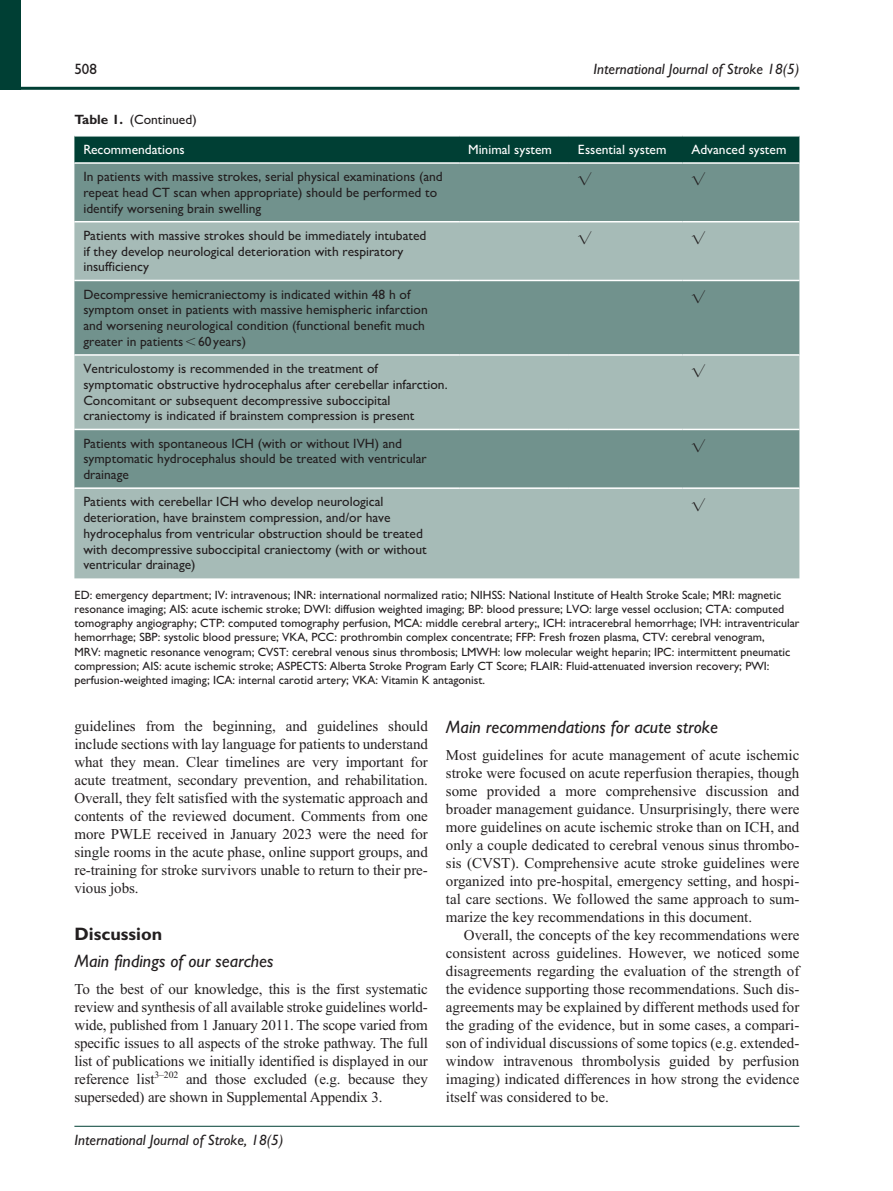
<style>
.page{position:relative;width:893px;height:1191px;background:#fff}
.page>*{position:absolute;margin:0;border:0;box-sizing:border-box;transform-origin:0 0}
.t1{font:italic 500 18px "Gill Sans MT Pro";color:#231f20}
.t2{font:700 18px "Gill Sans Std";color:#231f20}
.t3{font:15px/18px "Times New Roman";letter-spacing:-.005em;color:#231f20;text-align:justify}
.t4{font:italic 500 15px "Gill Sans MT Pro";color:#231f20}
.t5{font:500 15px "Gill Sans MT Pro";color:#231f20}
.t6{font:500 13.5px/15.8px "Gill Sans MT Pro";color:#231f20}
.t7{font:500 13.5px "Gill Sans MT Pro";color:#fff}
.t8{font:500 12px/14.2px "Gill Sans MT Pro";color:#231f20}
.s1{font-family:"Gill Sans Std";font-weight:700}
</style>
<div class="page">
<hr style="left:0;top:87px;width:799px;height:3px;background:#003f34">
<div style="left:0;top:0;width:21px;height:89px;background:#003f34"></div>
<hr style="left:74px;top:1125px;width:725px;height:1px;background:#003f34">
<div style="left:74px;top:136px;width:725px;height:26px;background:#003f34"></div>
<div style="left:74px;top:164px;width:725px;height:57px;background:#71928d"></div>
<svg style="left:74px;top:222px;width:725px;height:356px;background:#92aca7"></svg>
<hr style="left:74px;top:280px;width:385px;height:1px;background:#fff">
<hr style="left:459px;top:280px;width:110px;height:1px;background:#fff">
<hr style="left:569px;top:280px;width:113px;height:1px;background:#fff">
<hr style="left:682px;top:280px;width:117px;height:1px;background:#fff">
<hr style="left:74px;top:354px;width:385px;height:2px;background:#fff">
<hr style="left:459px;top:354px;width:110px;height:2px;background:#fff">
<hr style="left:569px;top:354px;width:113px;height:2px;background:#fff">
<hr style="left:682px;top:354px;width:117px;height:2px;background:#fff">
<hr style="left:74px;top:429px;width:385px;height:1px;background:#fff">
<hr style="left:459px;top:429px;width:110px;height:1px;background:#fff">
<hr style="left:569px;top:429px;width:113px;height:1px;background:#fff">
<hr style="left:682px;top:429px;width:117px;height:1px;background:#fff">
<hr style="left:74px;top:487px;width:385px;height:2px;background:#fff">
<hr style="left:459px;top:487px;width:110px;height:2px;background:#fff">
<hr style="left:569px;top:487px;width:113px;height:2px;background:#fff">
<hr style="left:682px;top:487px;width:117px;height:2px;background:#fff">
<svg style="left:186px;top:338px;width:9px;height:7px"></svg>
<svg style="left:578px;top:172px;width:14px;height:13px"></svg>
<svg style="left:692px;top:172px;width:13px;height:13px"></svg>
<svg style="left:578px;top:231px;width:14px;height:13px"></svg>
<svg style="left:692px;top:231px;width:13px;height:13px"></svg>
<svg style="left:692px;top:290px;width:13px;height:13px"></svg>
<svg style="left:692px;top:364px;width:13px;height:13px"></svg>
<svg style="left:692px;top:439px;width:13px;height:13px"></svg>
<svg style="left:692px;top:498px;width:13px;height:13px"></svg>
<p class="t5" style="left:74px;top:60px;width:24px">508</p>
<p class="t4" style="left:593px;top:60px;width:207px">International Journal of Stroke 18(5)</p>
<p class="t6" style="left:74px;top:111px;width:124px"><span class="s1">Table 1.</span> (Continued)</p>
<p class="t7" style="left:83px;top:141px;width:103px">Recommendations</p>
<p class="t7" style="left:468px;top:141px;width:85px">Minimal system</p>
<p class="t7" style="left:578px;top:141px;width:90px">Essential system</p>
<p class="t7" style="left:691px;top:141px;width:97px">Advanced system</p>
<p class="t6" style="left:83px;top:169px;width:361px">In patients with massive strokes, serial physical examinations (and repeat head CT scan when appropriate) should be performed to identify worsening brain swelling</p>
<p class="t6" style="left:83px;top:227px;width:345px">Patients with massive strokes should be immediately intubated if they develop neurological deterioration with respiratory insufficiency</p>
<p class="t6" style="left:83px;top:286px;width:346px">Decompressive hemicraniectomy is indicated within 48 h of symptom onset in patients with massive hemispheric infarction and worsening neurological condition (functional benefit much greater in patients 60years)</p>
<p class="t6" style="left:83px;top:360px;width:366px">Ventriculostomy is recommended in the treatment of symptomatic obstructive hydrocephalus after cerebellar infarction.<br>Concomitant or subsequent decompressive suboccipital craniectomy is indicated if brainstem compression is present</p>
<p class="t6" style="left:83px;top:435px;width:345px">Patients with spontaneous ICH (with or without IVH) and symptomatic hydrocephalus should be treated with ventricular drainage</p>
<p class="t6" style="left:83px;top:494px;width:345px">Patients with cerebellar ICH who develop neurological deterioration, have brainstem compression, and/or have hydrocephalus from ventricular obstruction should be treated with decompressive suboccipital craniectomy (with or without ventricular drainage)</p>
<p class="t8" style="left:74px;top:587px;width:726px">ED: emergency department; IV: intravenous; INR: international normalized ratio; NIHSS: National Institute of Health Stroke Scale; MRI: magnetic resonance imaging; AIS: acute ischemic stroke; DWI: diffusion weighted imaging; BP: blood pressure; LVO: large vessel occlusion; CTA: computed tomography angiography; CTP: computed tomography perfusion, MCA: middle cerebral artery;, ICH: intracerebral hemorrhage; IVH: intraventricular hemorrhage; SBP: systolic blood pressure; VKA, PCC: prothrombin complex concentrate; FFP: Fresh frozen plasma, CTV: cerebral venogram,<br>MRV: magnetic resonance venogram; CVST: cerebral venous sinus thrombosis; LMWH: low molecular weight heparin; IPC: intermittent pneumatic compression; AIS: acute ischemic stroke; ASPECTS: Alberta Stroke Program Early CT Score; FLAIR: Fluid-attenuated inversion recovery; PWI: perfusion-weighted imaging; ICA: internal carotid artery; VKA: Vitamin K antagonist.</p>
<p class="t3" style="left:74px;top:717px;width:355px">guidelines from the beginning, and guidelines should include sections with lay language for patients to understand what they mean. Clear timelines are very important for acute treatment, secondary prevention, and rehabilitation.<br>Overall, they felt satisfied with the systematic approach and contents of the reviewed document. Comments from one more PWLE received in January 2023 were the need for single rooms in the acute phase, online support groups, and re-training for stroke survivors unable to return to their pre&shy;vious jobs.</p>
<p class="t2" style="left:74px;top:922px;width:89px">Discussion</p>
<p class="t1" style="left:74px;top:949px;width:201px">Main findings of our searches</p>
<p class="t3" style="left:74px;top:979px;width:355px">To the best of our knowledge, this is the first systematic review and synthesis of all available stroke guidelines world&shy;wide, published from 1 January 2011. The scope varied from specific issues to all aspects of the stroke pathway. The full list of publications we initially identified is displayed in our reference list<sup>3–202</sup> and those excluded (e.g. because they superseded) are shown in Supplemental Appendix 3.</p>
<p class="t4" style="left:74px;top:1130px;width:210px">International Journal of Stroke, 18(5)</p>
<p class="t1" style="left:446px;top:716px;width:273px">Main recommendations for acute stroke</p>
<p class="t3" style="left:446px;top:746px;width:355px">Most guidelines for acute management of acute ischemic stroke were focused on acute reperfusion therapies, though some provided a more comprehensive discussion and broader management guidance. Unsurprisingly, there were more guidelines on acute ischemic stroke than on ICH, and only a couple dedicated to cerebral venous sinus thrombo&shy;sis (CVST). Comprehensive acute stroke guidelines were organized into pre-hospital, emergency setting, and hospi&shy;tal care sections. We followed the same approach to sum&shy;marize the key recommendations in this document.</p>
<p class="t3" style="left:446px;top:926px;width:355px;text-indent:18px">Overall, the concepts of the key recommendations were consistent across guidelines. However, we noticed some disagreements regarding the evaluation of the strength of the evidence supporting those recommendations. Such dis&shy;agreements may be explained by different methods used for the grading of the evidence, but in some cases, a compari&shy;son of individual discussions of some topics (e.g. extended&shy;window intravenous thrombolysis guided by perfusion imaging) indicated differences in how strong the evidence itself was considered to be.</p>
</div>
